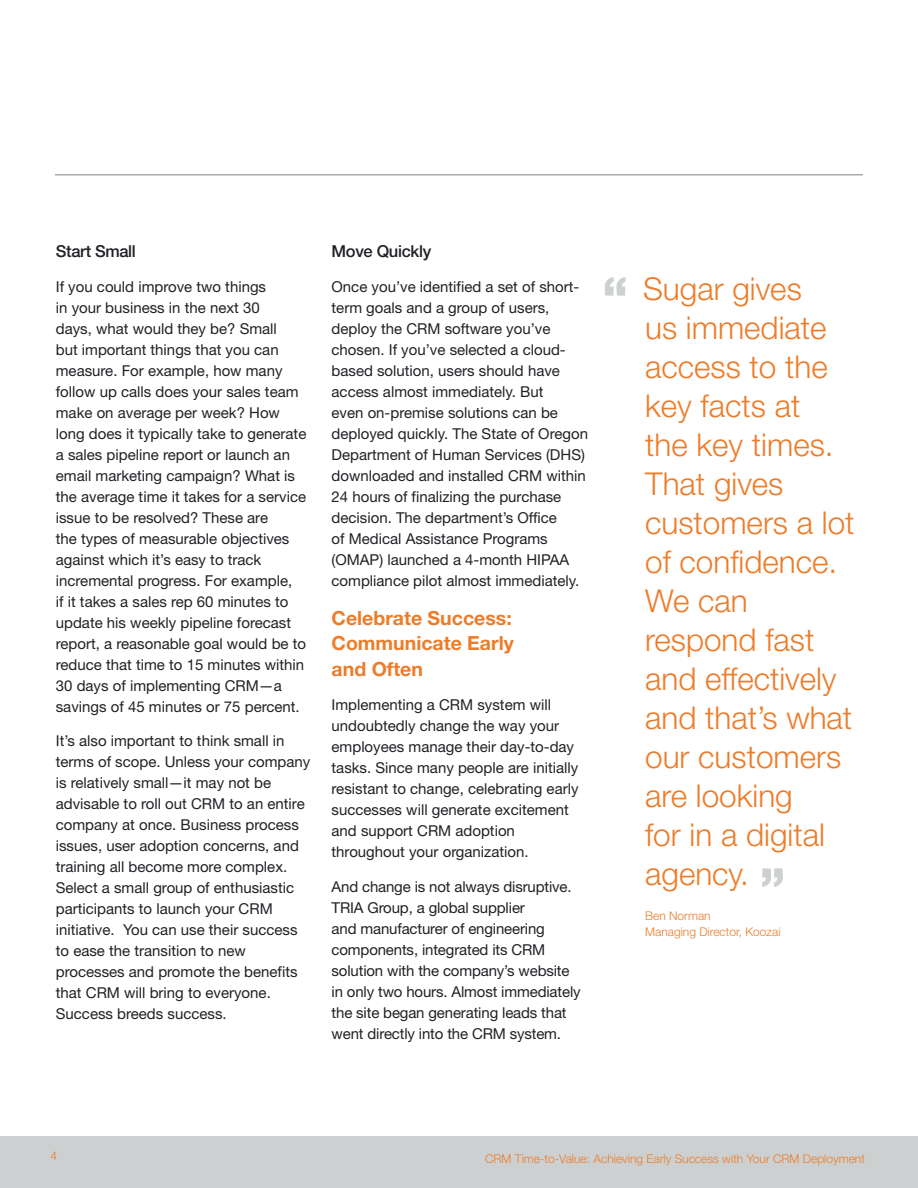
<style>
.page{position:relative;width:918px;height:1188px;background:#fff}
.page>*{position:absolute;margin:0;border:0;box-sizing:border-box;transform-origin:0 0}
.t1{font:300 31.5px/39px "Helvetica Neue LT Std";color:#ed7c29}
.t2{font:700 19.5px/25.5px "Helvetica Neue LT Std";color:#ed7c29;text-align:justify}
.t3{font:500 16.5px "Helvetica Neue LT Std";letter-spacing:-.02em;color:#212126}
.t4{font:15px/21px "Helvetica Neue LT Std";color:#212126}
.t5{font:300 12px/16.5px "Helvetica Neue LT Std";color:#ed7c29}
</style>
<div class="page">
<div style="left:0;top:1136px;width:918px;height:52px;background:#cdd0d0"></div>
<hr style="left:55px;top:174px;width:808px;height:2px;background:#a8a9ad">
<svg style="left:605px;top:277px;width:21px;height:19px"></svg>
<svg style="left:762px;top:868px;width:21px;height:19px"></svg>
<p class="t3" style="left:56px;top:241px;width:82px">Start Small</p>
<p class="t4" style="left:56px;top:276px;width:252px">If you could improve two things<br>in your business in the next 30<br>days, what would they be? Small<br>but important things that you can measure. For example, how many follow up calls does your sales team make on average per week? How long does it typically take to generate a sales pipeline report or launch an email marketing campaign? What is the average time it takes for a service issue to be resolved? These are<br>the types of measurable objectives against which it’s easy to track incremental progress. For example,<br>if it takes a sales rep 60 minutes to update his weekly pipeline forecast report, a reasonable goal would be to reduce that time to 15 minutes within 30 days of implementing CRM—a savings of 45 minutes or 75 percent.</p>
<p class="t4" style="left:56px;top:730px;width:256px">It’s also important to think small in terms of scope. Unless your company is relatively small—it may not be advisable to roll out CRM to an entire company at once. Business process issues, user adoption concerns, and training all become more complex.<br>Select a small group of enthusiastic participants to launch your CRM initiative. You can use their success to ease the transition to new processes and promote the benefits that CRM will bring to everyone.<br>Success breeds success.</p>
<p class="t3" style="left:332px;top:241px;width:101px">Move Quickly</p>
<p class="t4" style="left:332px;top:276px;width:258px">Once you’ve identified a set of short&shy;term goals and a group of users, deploy the CRM software you’ve chosen. If you’ve selected a cloud&shy;based solution, users should have access almost immediately. But<br>even on-premise solutions can be deployed quickly. The State of Oregon Department of Human Services (DHS) downloaded and installed CRM within 24 hours of finalizing the purchase decision. The department’s Office<br>of Medical Assistance Programs (OMAP) launched a 4-month HIPAA compliance pilot almost immediately.</p>
<h2 class="t2" style="left:332px;top:604px;width:184px">Celebrate Success:<br>Communicate Early and Often</h2>
<p class="t4" style="left:332px;top:694px;width:248px">Implementing a CRM system will undoubtedly change the way your employees manage their day-to-day tasks. Since many people are initially resistant to change, celebrating early successes will generate excitement and support CRM adoption throughout your organization.</p>
<p class="t4" style="left:332px;top:876px;width:251px">And change is not always disruptive.<br>TRIA Group, a global supplier<br>and manufacturer of engineering components, integrated its CRM solution with the company’s website in only two hours. Almost immediately the site began generating leads that went directly into the CRM system.</p>
<h1 class="t1" style="left:643px;top:269px;width:213px">Sugar gives<br>us immediate access to the key facts at<br>the key times.<br>That gives customers a lot of confidence.<br>We can respond fast and effectively and that’s what our customers are looking<br>for in a digital agency.</h1>
<p class="t5" style="left:645px;top:907px;width:137px">Ben Norman<br>Managing Director, Koozai</p>
<p class="t5" style="left:51px;top:1147px;width:8px">4</p>
<p class="t5" style="left:485px;top:1150px;width:381px">CRM Time-to-Value: Achieving Early Success with Your CRM Deployment</p>
</div>
